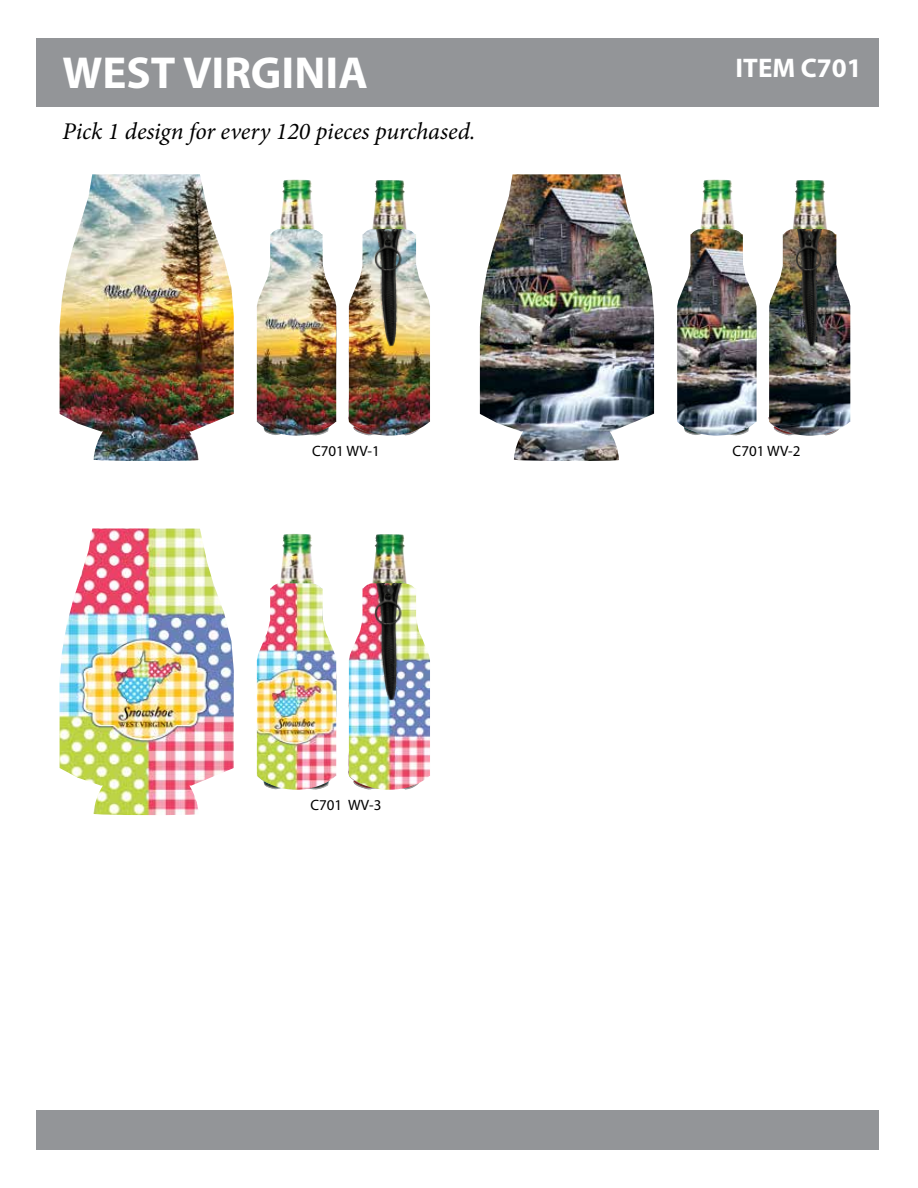
<style>
.page{position:relative;width:918px;height:1188px;background:#fff}
.page>*{position:absolute;margin:0;border:0;box-sizing:border-box;transform-origin:0 0}
.t1{font:700 45px "Myriad Pro";color:#fff}
.t2{font:700 27px "Myriad Pro";color:#fff}
.t3{font:italic 24px "Minion Pro";letter-spacing:-.005em;color:#000}
.t4{font:15px "Myriad Pro";color:#000}
</style>
<div class="page">
<div style="left:36px;top:39px;width:843px;height:68px;background:#939598"></div>
<div style="left:36px;top:1110px;width:843px;height:40px;background:#939598"></div>
<img style="left:280px;top:180px;width:11px;height:49px">
<img style="left:372px;top:180px;width:12px;height:49px">
<img style="left:60px;top:174px;width:174px;height:287px">
<img style="left:257px;top:229px;width:79px;height:207px">
<img style="left:349px;top:232px;width:81px;height:204px">
<img style="left:366px;top:229px;width:49px;height:118px">
<img style="left:700px;top:180px;width:12px;height:49px">
<img style="left:792px;top:180px;width:12px;height:49px">
<img style="left:480px;top:174px;width:174px;height:287px">
<img style="left:677px;top:229px;width:80px;height:207px">
<img style="left:769px;top:231px;width:81px;height:205px">
<img style="left:787px;top:229px;width:48px;height:118px">
<img style="left:280px;top:534px;width:11px;height:49px">
<img style="left:372px;top:534px;width:12px;height:49px">
<img style="left:60px;top:528px;width:174px;height:288px">
<img style="left:257px;top:583px;width:79px;height:207px">
<img style="left:349px;top:586px;width:81px;height:204px">
<img style="left:366px;top:583px;width:49px;height:118px">
<h1 class="t1" style="left:63px;top:43px;width:307px">WEST VIRGINIA</h1>
<p class="t2" style="left:736px;top:51px;width:128px">ITEM C701</p>
<p class="t3" style="left:63px;top:115px;width:414px">Pick 1 design for every 120 pieces purchased.</p>
<p class="t4" style="left:312px;top:442px;width:69px">C701 WV-1</p>
<p class="t4" style="left:733px;top:442px;width:69px">C701 WV-2</p>
<p class="t4" style="left:310px;top:796px;width:72px">C701 WV-3</p>
</div>
